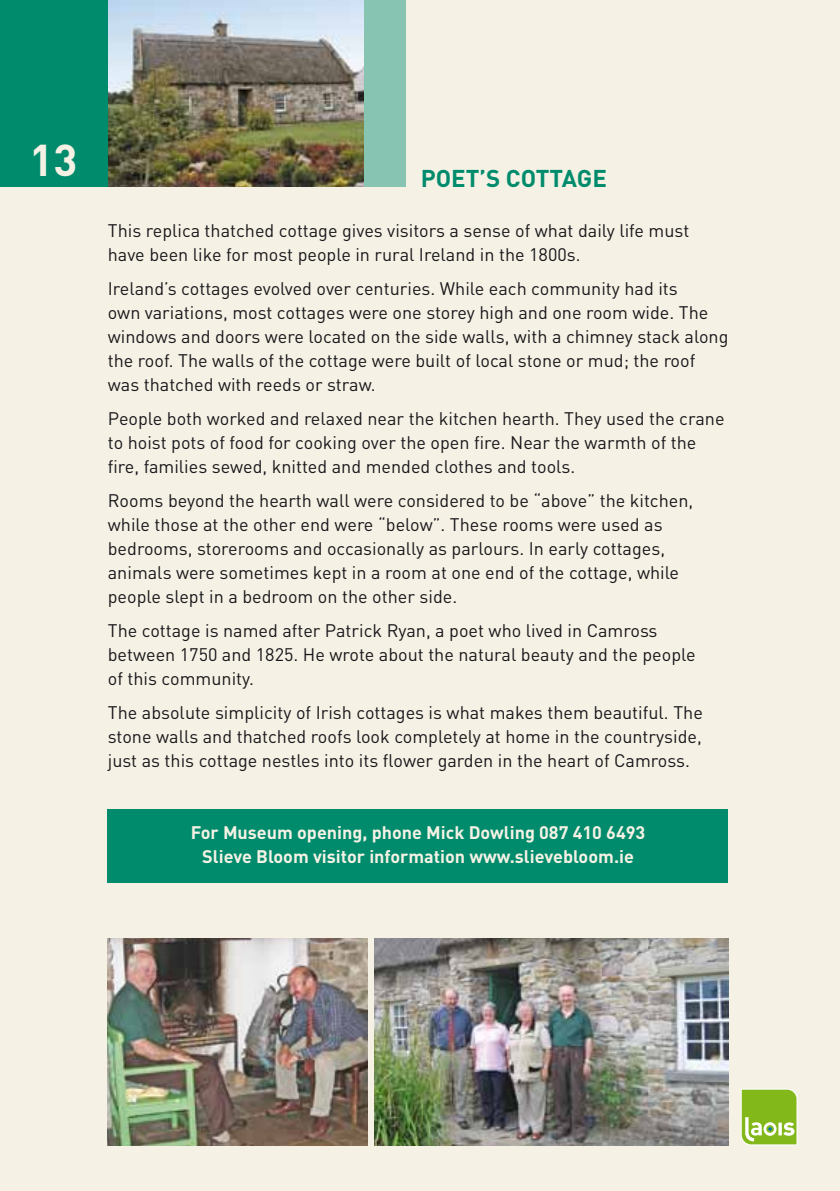
<style>
.page{position:relative;width:840px;height:1191px;background:#fff}
.page>*{position:absolute;margin:0;border:0;box-sizing:border-box;transform-origin:0 0}
.t1{font:700 44px "DIN";color:#f5f2e5}
.t2{font:700 24px "DIN";color:#008b6c}
.t3{font:18px/24px "DIN";color:#1a171c}
.t4{font:700 18px/24px "DIN";color:#f5f2e5;text-align:center}
</style>
<div class="page">
<div style="left:0;top:0;width:839px;height:1191px;background:#f5f2e5"></div>
<div style="left:0;top:0;width:108px;height:187px;background:#008b6c"></div>
<img style="left:108px;top:0;width:256px;height:187px">
<div style="left:364px;top:0;width:41px;height:187px;background:#87c4b2"></div>
<div style="left:107px;top:808px;width:620px;height:74px;background:#008b6c"></div>
<svg style="left:741px;top:1089px;width:56px;height:56px;background:#99c445"></svg>
<img style="left:374px;top:938px;width:354px;height:207px">
<img style="left:108px;top:938px;width:260px;height:207px">
<h1 class="t1" style="left:30px;top:132px;width:49px">1 31</h1>
<h2 class="t2" style="left:420px;top:163px;width:115px">Poet’s Cotta</h2>
<h2 class="t2" style="left:576px;top:163px;width:32px">ge</h2>
<p class="t3" style="left:108px;top:218px;width:582px">This replica thatched cottage gives visitors a sense of what daily life must have been like for most people in rural Ireland in the 1800s.</p>
<p class="t3" style="left:108px;top:276px;width:621px">Ireland’s cottages evolved over centuries. While each community had its<br>own variations, most cottages were one storey high and one room wide. The windows and doors were located on the side walls, with a chimney stack along the roof. The walls of the cottage were built of local stone or mud; the roof was thatched with reeds or straw.</p>
<p class="t3" style="left:108px;top:406px;width:618px">People both worked and relaxed near the kitchen hearth. They used the crane to hoist pots of food for cooking over the open fire. Near the warmth of the fire, families sewed, knitted and mended clothes and tools.</p>
<p class="t3" style="left:108px;top:488px;width:586px">Rooms beyond the hearth wall were considered to be “above” the kitchen, while those at the other end were “below”. These rooms were used as bedrooms, storerooms and occasionally as parlours. In early cottages, animals were sometimes kept in a room at one end of the cottage, while people slept in a bedroom on the other side.</p>
<p class="t3" style="left:108px;top:618px;width:589px">The cottage is named after Patrick Ryan, a poet who lived in Camross between 1750 and 1825. He wrote about the natural beauty and the people of this community.</p>
<p class="t3" style="left:108px;top:700px;width:596px;text-align:justify">The absolute simplicity of Irish cottages is what makes them beautiful. The stone walls and thatched roofs look completely at home in the countryside, just as this cottage nestles into its flower garden in the heart of Camross.</p>
<p class="t4" style="left:191px;top:819px;width:456px">For M useum opening, phone M ick Dowling 087 410 6493<br>Slieve Bloom visitor information www.slievebloom.ie</p>
</div>
